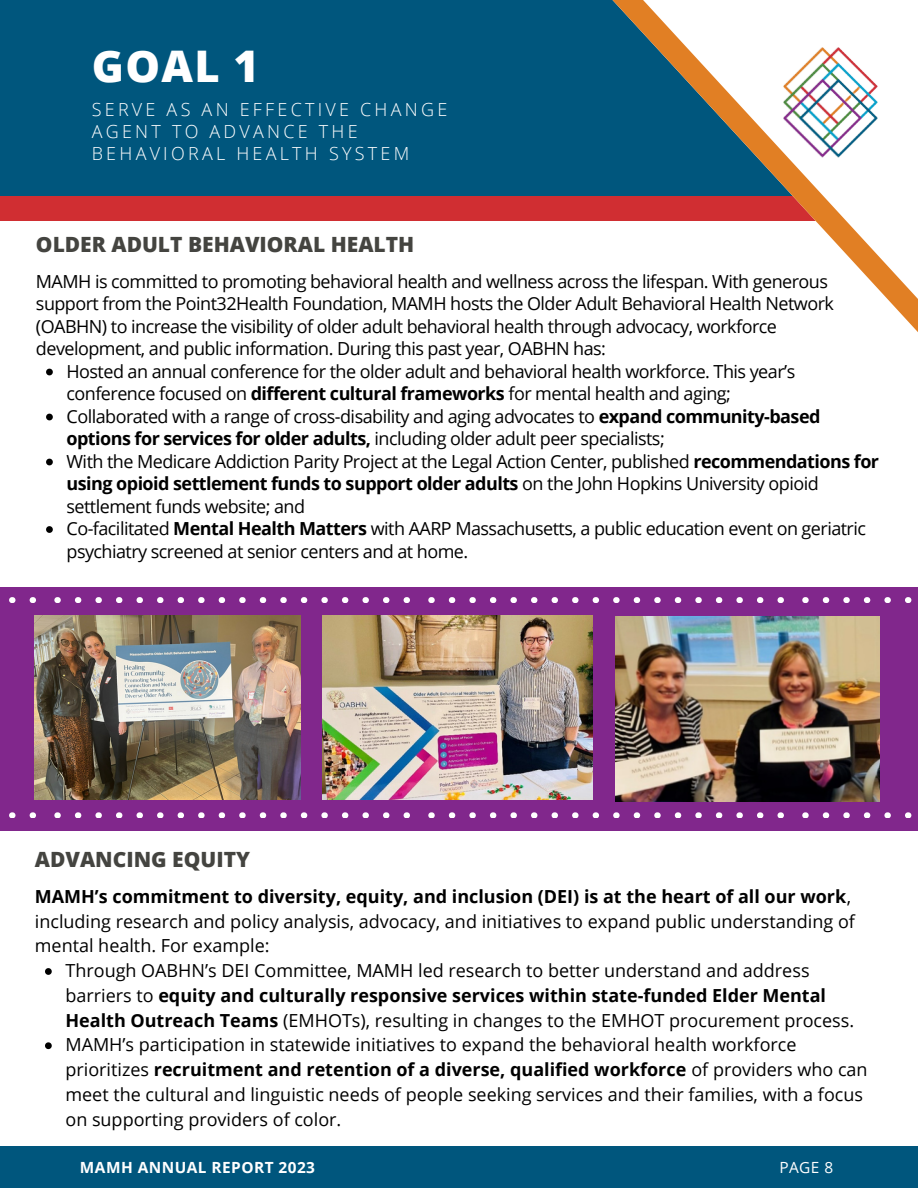
<style>
.page{position:relative;width:918px;height:1188px;background:#fff}
.page>*{position:absolute;margin:0;border:0;box-sizing:border-box;transform-origin:0 0}
.t1{font:800 43.65px "Open Sans";color:#fff}
.t2{font:800 21px "Open Sans";color:#444440}
.t3{font:18px "Open Sans";letter-spacing:-.03em;color:#000}
.t4{font:18px "Open Sans";color:#000}
.t5{font:700 18px "Open Sans";color:#000}
.t6{font:700 18px "Open Sans";letter-spacing:-.03em;color:#000}
.t7{font:300 18px/22.2px "Open Sans";letter-spacing:.18em;color:#fff}
.t8{font:700 15.45px "Open Sans";letter-spacing:.03em;color:#fff}
.t9{font:15.45px "Open Sans";color:#fff}
.s1{font-weight:700}
.s2{font-weight:400}
</style>
<div class="page">
<div style="left:0;top:0;width:902px;height:204px;background:#00567d"></div>
<div style="left:0;top:196px;width:918px;height:25px;background:#d02e32"></div>
<div style="left:0;top:1146px;width:918px;height:42px;background:#00567d"></div>
<svg style="left:46px;top:369px;width:7px;height:6px"></svg>
<svg style="left:46px;top:414px;width:7px;height:6px"></svg>
<svg style="left:46px;top:459px;width:7px;height:6px"></svg>
<svg style="left:46px;top:526px;width:7px;height:7px"></svg>
<svg style="left:612px;top:0;width:306px;height:332px"></svg>
<img style="left:779px;top:39px;width:104px;height:123px">
<div style="left:0;top:587px;width:918px;height:244px;background:#81278c"></div>
<img style="left:615px;top:617px;width:264px;height:184px">
<img style="left:323px;top:615px;width:269px;height:185px">
<img style="left:35px;top:615px;width:265px;height:185px">
<svg style="left:54px;top:597px;width:356px;height:6px"></svg>
<svg style="left:428px;top:597px;width:356px;height:6px"></svg>
<svg style="left:802px;top:597px;width:110px;height:6px"></svg>
<svg style="left:54px;top:812px;width:356px;height:6px"></svg>
<svg style="left:428px;top:812px;width:356px;height:6px"></svg>
<svg style="left:802px;top:812px;width:110px;height:6px"></svg>
<svg style="left:9px;top:597px;width:27px;height:6px"></svg>
<svg style="left:9px;top:812px;width:27px;height:6px"></svg>
<svg style="left:45px;top:968px;width:7px;height:7px"></svg>
<svg style="left:45px;top:1042px;width:7px;height:7px"></svg>
<h1 class="t1" style="left:92px;top:35px;width:169px">GOAL 1</h1>
<p class="t7" style="left:92px;top:97px;width:357px">SERVE AS AN EFFECTIVE CHANGE<br>AGENT TO ADVANCE THE<br>BEHAVIORAL HEALTH SYSTEM</p>
<p class="t2" style="left:36px;top:230px;width:380px">OLDER ADULT BEHAVIORAL HEALTH</p>
<p class="t3" style="left:36px;top:268px;width:794px">MAMH is committed to promoting behavioral health and wellness across the lifespan. With generous</p>
<p class="t3" style="left:36px;top:291px;width:800px">support from the Point32Health Foundation, MAMH hosts the Older Adult Behavioral Health Network</p>
<p class="t3" style="left:36px;top:313px;width:743px">(OABHN) to increase the visibility of older adult behavioral health through advocacy, workforce</p>
<p class="t3" style="left:36px;top:336px;width:572px">development, and public information. During this past year, OABHN has:</p>
<p class="t3" style="left:67px;top:358px;width:730px">Hosted an annual conference for the older adult and behavioral health workforce. This year’s</p>
<p class="t3" style="left:67px;top:381px;width:666px">conference focused on <span class="s1">different cultural frameworks</span> for mental health and aging;</p>
<p class="t3" style="left:67px;top:403px;width:755px">Collaborated with a range of cross-disability and aging advocates to <span class="s1">expand community-based</span></p>
<p class="t3" style="left:67px;top:426px;width:600px"><span class="s1">options for services for older adults,</span> including older adult peer specialists;</p>
<p class="t3" style="left:67px;top:448px;width:814px">With the Medicare Addiction Parity Project at the Legal Action Center, published <span class="s1">recommendations for</span></p>
<p class="t6" style="left:67px;top:471px;width:754px">using opioid settlement funds to support older adults <span class="s2">on the John Hopkins University opioid</span></p>
<p class="t3" style="left:67px;top:493px;width:240px">settlement funds website; and</p>
<p class="t3" style="left:67px;top:516px;width:801px">Co-facilitated <span class="s1">Mental Health Matters</span> with AARP Massachusetts, a public education event on geriatric</p>
<p class="t3" style="left:67px;top:538px;width:403px">psychiatry screened at senior centers and at home.</p>
<p class="t2" style="left:35px;top:845px;width:217px">ADVANCING EQUITY</p>
<p class="t5" style="left:35px;top:884px;width:818px">MAMH’s commitment to diversity, equity, and inclusion (DEI) is at the heart of all our work<span class="s2">,</span></p>
<p class="t4" style="left:35px;top:908px;width:822px">including research and policy analysis, advocacy, and initiatives to expand public understanding of</p>
<p class="t4" style="left:35px;top:933px;width:236px">mental health. For example:</p>
<p class="t4" style="left:65px;top:958px;width:746px">Through OABHN’s DEI Committee, MAMH led research to better understand and address</p>
<p class="t5" style="left:65px;top:983px;width:762px"><span class="s2">barriers to</span> equity and culturally responsive services within state-funded Elder Mental</p>
<p class="t4" style="left:65px;top:1007px;width:790px"><span class="s1">Health Outreach Teams</span> (EMHOTs), resulting in changes to the EMHOT procurement process.</p>
<p class="t4" style="left:65px;top:1032px;width:733px">MAMH’s participation in statewide initiatives to expand the behavioral health workforce</p>
<p class="t5" style="left:65px;top:1057px;width:804px"><span class="s2">prioritizes</span> recruitment and retention of a diverse, qualified workforce <span class="s2">of providers who can</span></p>
<p class="t4" style="left:65px;top:1082px;width:799px">meet the cultural and linguistic needs of people seeking services and their families, with a focus</p>
<p class="t4" style="left:65px;top:1106px;width:277px">on supporting providers of color.</p>
<p class="t8" style="left:80px;top:1156px;width:237px">MAMH ANNUAL REPORT 2023</p>
<p class="t9" style="left:779px;top:1156px;width:55px">PAGE 8</p>
</div>
